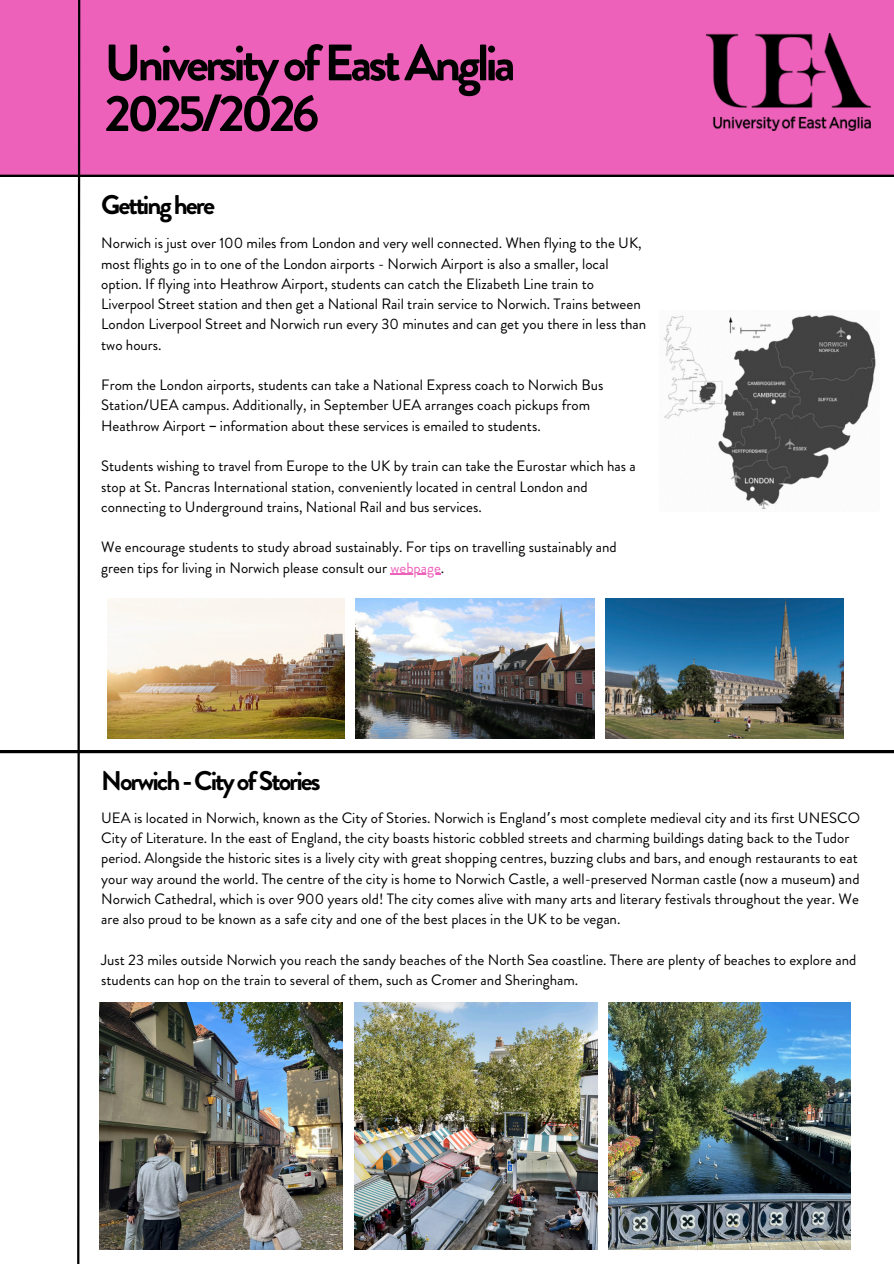
<style>
.page{position:relative;width:894px;height:1264px;background:#fff}
.page>*{position:absolute;margin:0;border:0;box-sizing:border-box;transform-origin:0 0}
.t1{font:700 51px/50.7px "Hv D Trial Brandon Grotesque";letter-spacing:-.075em;color:#000001}
.t2{font:700 27px "Hv D Trial Brandon Grotesque";letter-spacing:-.075em;color:#000001}
.t3{font:15px/20.2px "Hv D Trial Brandon Grotesque";color:#000001}
.s1{font-family:"Noto Sans"}
.s2{font-family:"Noto Sans Gurmukhi"}
.s3{color:#ed61ba}
</style>
<div class="page">
<div style="left:0;top:0;width:893px;height:177px;background:#ed61ba"></div>
<svg style="left:0;top:751px;width:893px;height:499px"></svg>
<svg style="left:76px;top:0;width:5px;height:1263px"></svg>
<img style="left:100px;top:1002px;width:243px;height:247px">
<img style="left:354px;top:1002px;width:243px;height:247px">
<img style="left:608px;top:1002px;width:242px;height:247px">
<img style="left:663px;top:315px;width:213px;height:194px">
<img style="left:706px;top:34px;width:163px;height:96px">
<hr style="left:390px;top:573px;width:50px;height:2px;background:#ed61ba">
<img style="left:107px;top:598px;width:237px;height:140px">
<img style="left:605px;top:598px;width:238px;height:140px">
<img style="left:356px;top:598px;width:238px;height:140px">
<h2 class="t1" style="left:104px;top:38px;width:412px">UniversityofEastAnglia<br>2025<span class="s1">/</span>2026</h2>
<p class="t2" style="left:101px;top:186px;width:115px">Gettinghere</p>
<p class="t3" style="left:101px;top:233px;width:546px">Norwich is just over 100 miles from London and very well connected. When flying to the UK, most flights go in to one of the London airports - Norwich Airport is also a smaller, local option. If flying into Heathrow Airport, students can catch the Elizabeth Line train to Liverpool Street station and then get a National Rail train service to Norwich. Trains between London Liverpool Street and Norwich run every 30 minutes and can get you there in less than two hours.</p>
<h2 class="t3" style="left:101px;top:375px;width:503px">From the London airports, students can take a National Express coach to Norwich Bus<br>Station<span class="s1">/</span>UEA campus. Additionally, in September UEA arranges coach pickups from<br>Heathrow Airport <span class="s2">–</span> information about these services is emailed to students.</h2>
<p class="t3" style="left:101px;top:456px;width:536px">Students wishing to travel from Europe to the UK by train can take the Eurostar which has a stop at St. Pancras International station, conveniently located in central London and connecting to Underground trains, National Rail and bus services.</p>
<p class="t3" style="left:101px;top:537px;width:517px">We encourage students to study abroad sustainably. For tips on travelling sustainably and green tips for living in Norwich please consult our <span class="s3">webpage</span>.</p>
<p class="t2" style="left:101px;top:761px;width:221px">Norwich-CityofStories</p>
<p class="t3" style="left:101px;top:807px;width:760px">UEA is located in Norwich, known as the City of Stories. Norwich is England<span class="s2">’</span>s most complete medieval city and its first UNESCO City of Literature. In the east of England, the city boasts historic cobbled streets and charming buildings dating back to the Tudor period. Alongside the historic sites is a lively city with great shopping centres, buzzing clubs and bars, and enough restaurants to eat your way around the world. The centre of the city is home to Norwich Castle, a well-preserved Norman castle <span class="s1">(</span>now a museum<span class="s1">)</span> and Norwich Cathedral, which is over 900 years old! The city comes alive with many arts and literary festivals throughout the year. We are also proud to be known as a safe city and one of the best places in the UK to be vegan.</p>
<p class="t3" style="left:101px;top:949px;width:756px">Just 23 miles outside Norwich you reach the sandy beaches of the North Sea coastline. There are plenty of beaches to explore and students can hop on the train to several of them, such as Cromer and Sheringham.</p>
</div>
